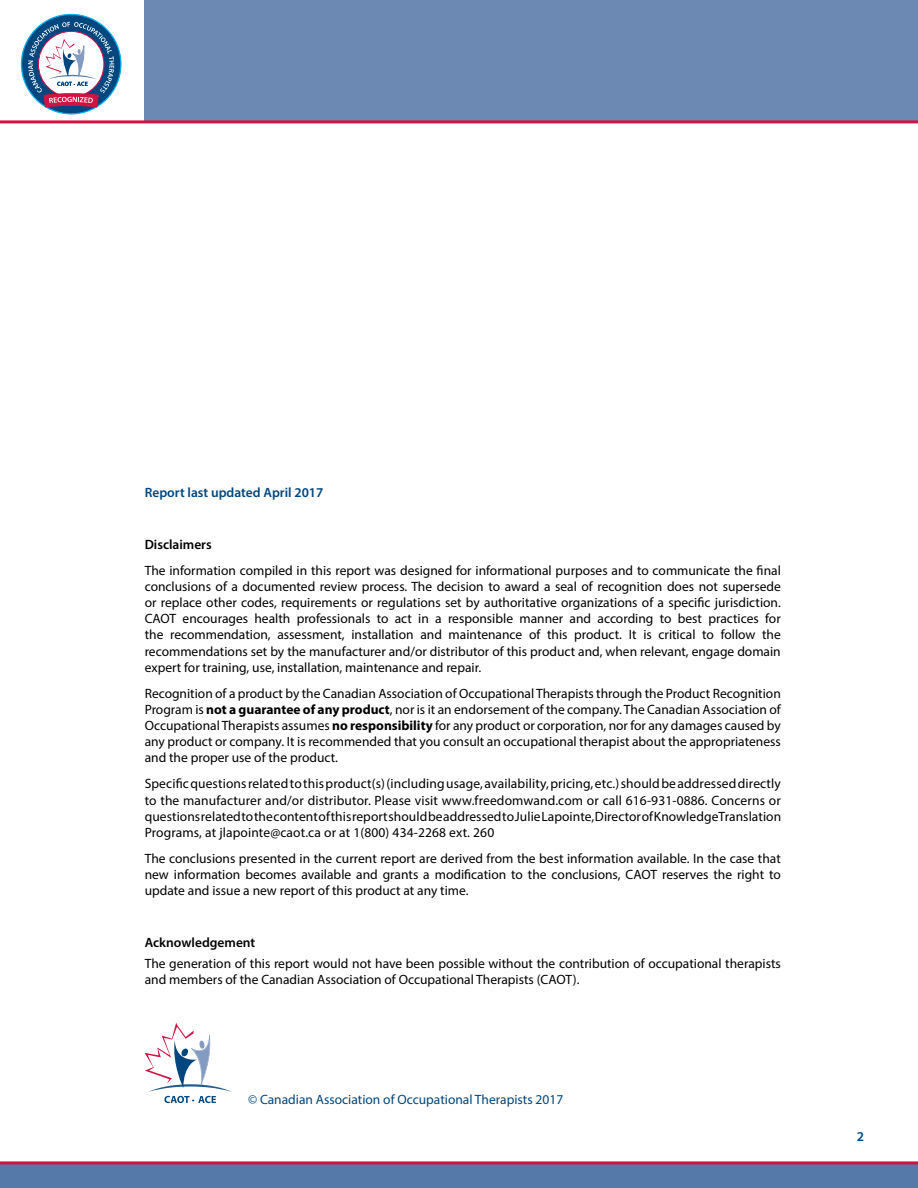
<style>
.page{position:relative;width:918px;height:1188px;background:#fff}
.page>*{position:absolute;margin:0;border:0;box-sizing:border-box;transform-origin:0 0}
.Body_text{font:13.5px/16.2px "Myriad Pro";color:#000;text-align:justify}
.t1{font:13.5px "Myriad Pro";color:#00467f}
.Body_text-2{font:600 13.5px "Myriad Pro";color:#00467f}
.Body_text-3{font:600 13.5px "Myriad Pro";color:#000}
.s1{font-weight:700}
</style>
<div class="page">
<div style="left:145px;top:0;width:773px;height:122px;background:#6c89b4"></div>
<div style="left:0;top:1164px;width:918px;height:24px;background:#5579a8"></div>
<hr style="left:0;top:1161px;width:918px;height:3px;background:#d21242">
<hr style="left:0;top:120px;width:918px;height:3px;background:#d21242">
<svg style="left:21px;top:14px;width:100px;height:100px"></svg>
<svg style="left:28px;top:22px;width:86px;height:86px"></svg>
<svg style="left:145px;top:1023px;width:87px;height:80px"></svg>
<p class="Body_text-2" style="left:145px;top:484px;width:180px">Report last updated April 2017</p>
<p class="Body_text-3" style="left:145px;top:535px;width:69px">Disclaimers</p>
<p class="Body_text" style="left:145px;top:562px;width:638px">The information compiled in this report was designed for informational purposes and to communicate the final conclusions of a documented review process. The decision to award a seal of recognition does not supersede or replace other codes, requirements or regulations set by authoritative organizations of a specific jurisdiction.<br>CAOT encourages health professionals to act in a responsible manner and according to best practices for the recommendation, assessment, installation and maintenance of this product. It is critical to follow the recommendations set by the manufacturer and/or distributor of this product and, when relevant, engage domain expert for training, use, installation, maintenance and repair.</p>
<p class="Body_text" style="left:145px;top:685px;width:638px">Recognition of a product by the Canadian Association of Occupational Therapists through the Product Recognition Program is <span class="s1">not a guarantee of any product</span>, nor is it an endorsement of the company. The Canadian Association of Occupational Therapists assumes <span class="s1">no responsibility</span> for any product or corporation, nor for any damages caused by any product or company. It is recommended that you consult an occupational therapist about the appropriateness and the proper use of the product.</p>
<p class="Body_text" style="left:145px;top:776px;width:638px">Specific questions related to this product(s) (including usage, availability, pricing, etc.) should be addressed directly to the manufacturer and/or distributor. Please visit www.freedomwand.com or call 616-931-0886. Concerns or questions related to the content of this report should be addressed to Julie Lapointe, Director of Knowledge Translation Programs, at jlapointe@caot.ca or at 1(800) 434-2268 ext. 260</p>
<p class="Body_text" style="left:145px;top:850px;width:638px">The conclusions presented in the current report are derived from the best information available. In the case that new information becomes available and grants a modification to the conclusions, CAOT reserves the right to update and issue a new report of this product at any time.</p>
<p class="Body_text-3" style="left:145px;top:934px;width:112px">Acknowledgement</p>
<p class="Body_text" style="left:145px;top:955px;width:638px">The generation of this report would not have been possible without the contribution of occupational therapists and members of the Canadian Association of Occupational Therapists (CAOT).</p>
<p class="t1" style="left:248px;top:1091px;width:317px">© Canadian Association of Occupational Therapists 2017</p>
<p class="Body_text-2" style="left:857px;top:1128px;width:9px">2</p>
</div>
